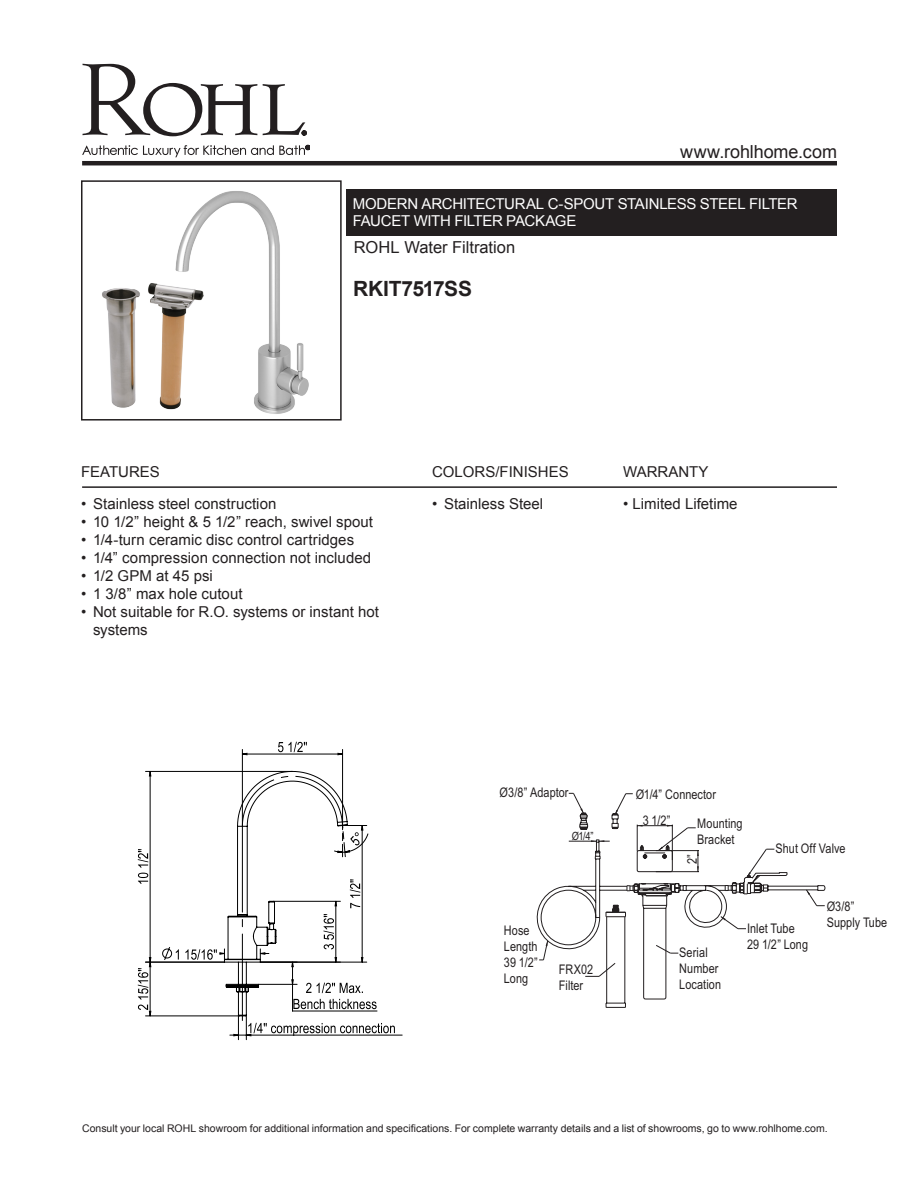
<style>
.page{position:relative;width:918px;height:1188px;background:#fff}
.page>*{position:absolute;margin:0;border:0;box-sizing:border-box;transform-origin:0 0}
.Product_Info_Nest{font:700 21px "Arial";letter-spacing:-.01em;color:#231f20}
.t1{font:18px "Arial";letter-spacing:-.005em;color:#231f20}
.t2{font:16.5px "Arial";color:#231f20}
.FEATURES{font:15px "Arial";color:#231f20}
.Product_Title_Bar{font:15px/16.5px "Arial";letter-spacing:-.02em;color:#fff}
.bullets{font:15px "Arial";color:#231f20}
.t3{font:13.2px/15.9px "Arial Narrow";letter-spacing:.005em;color:#231f20}
.t4{font:11.4px "Arial Narrow";color:#231f20}
.t5{font:10.5px "Arial";color:#231f20}
</style>
<div class="page">
<svg style="left:82px;top:64px;width:175px;height:72px"></svg>
<svg style="left:263px;top:84px;width:44px;height:51px"></svg>
<svg style="left:82px;top:145px;width:228px;height:12px"></svg>
<hr style="left:82px;top:161px;width:755px;height:4px;background:#231f20">
<hr style="left:82px;top:486px;width:755px;height:2px;background:#231f20">
<div style="left:346px;top:189px;width:491px;height:46px;background:#231f20"></div>
<img style="left:102px;top:191px;width:207px;height:223px">
<div style="left:81px;top:180px;width:261px;height:241px;border:2px solid #231f20"></div>
<hr style="left:246px;top:1035px;width:156px;height:1px;background:#000">
<hr style="left:342px;top:749px;width:1px;height:77px;background:#000">
<hr style="left:242px;top:749px;width:1px;height:77px;background:#000">
<svg style="left:242px;top:742px;width:101px;height:13px"></svg>
<svg style="left:138px;top:771px;width:257px;height:269px"></svg>
<svg style="left:536px;top:793px;width:290px;height:215px"></svg>
<p class="t1" style="left:680px;top:140px;width:158px">www.rohlhome.com</p>
<p class="Product_Title_Bar" style="left:353px;top:196px;width:446px">MODERN ARCHITECTURAL C-SPOUT STAINLESS STEEL FILTER<br>FAUCET WITH FILTER PACKAGE</p>
<p class="t2" style="left:354px;top:236px;width:163px">ROHL Water Filtration</p>
<p class="Product_Info_Nest" style="left:353px;top:275px;width:120px">RKIT7517SS</p>
<p class="FEATURES" style="left:81px;top:462px;width:80px">FEATURES</p>
<p class="FEATURES" style="left:81px;top:493px;width:197px">• Stainless steel construction</p>
<p class="FEATURES" style="left:81px;top:511px;width:294px">• 10 1/2” height &amp; 5 1/2” reach, swivel spout</p>
<p class="FEATURES" style="left:81px;top:529px;width:275px">• 1/4-turn ceramic disc control cartridges</p>
<p class="FEATURES" style="left:81px;top:547px;width:292px">• 1/4” compression connection not included</p>
<p class="FEATURES" style="left:81px;top:565px;width:133px">• 1/2 GPM at 45 psi</p>
<p class="FEATURES" style="left:81px;top:583px;width:163px">• 1 3/8” max hole cutout</p>
<p class="FEATURES" style="left:81px;top:601px;width:299px">• Not suitable for R.O. systems or instant hot</p>
<p class="FEATURES" style="left:93px;top:619px;width:56px">systems</p>
<p class="FEATURES" style="left:432px;top:462px;width:138px">COLORS/FINISHES</p>
<p class="bullets" style="left:432px;top:493px;width:113px">• Stainless Steel</p>
<p class="FEATURES" style="left:623px;top:462px;width:87px">WARRANTY</p>
<p class="FEATURES" style="left:623px;top:493px;width:116px">• Limited Lifetime</p>
<p class="t3" style="left:500px;top:783px;width:70px">Ø3/8” Adaptor</p>
<p class="t3" style="left:643px;top:781px;width:75px;line-height:25.7px;text-indent:-7px">Ø1/4” Connector<br>3 1/2”</p>
<p class="t4" style="left:572px;top:827px;width:23px">Ø1/4”</p>
<p class="t3" style="left:697px;top:815px;width:47px">Mounting<br>Bracket</p>
<p class="t3" style="left:684px;top:864px;width:12px;rotate:-90deg">2”</p>
<p class="t3" style="left:775px;top:840px;width:72px">Shut Off Valve</p>
<p class="t3" style="left:504px;top:922px;width:35px">Hose<br>Length<br>39 1/2”<br>Long</p>
<p class="t3" style="left:559px;top:961px;width:36px">FRX02<br>Filter</p>
<p class="t3" style="left:679px;top:944px;width:43px">Serial<br>Number<br>Location</p>
<p class="t3" style="left:747px;top:920px;width:63px">Inlet Tube<br>29 1/2” Long</p>
<p class="t3" style="left:827px;top:898px;width:62px">Ø3/8”<br>Supply Tube</p>
<p class="t5" style="left:82px;top:1121px;width:747px">Consult your local ROHL showroom for additional information and specifications. For complete warranty details and a list of showrooms, go to www.rohlhome.com.</p>
</div>
